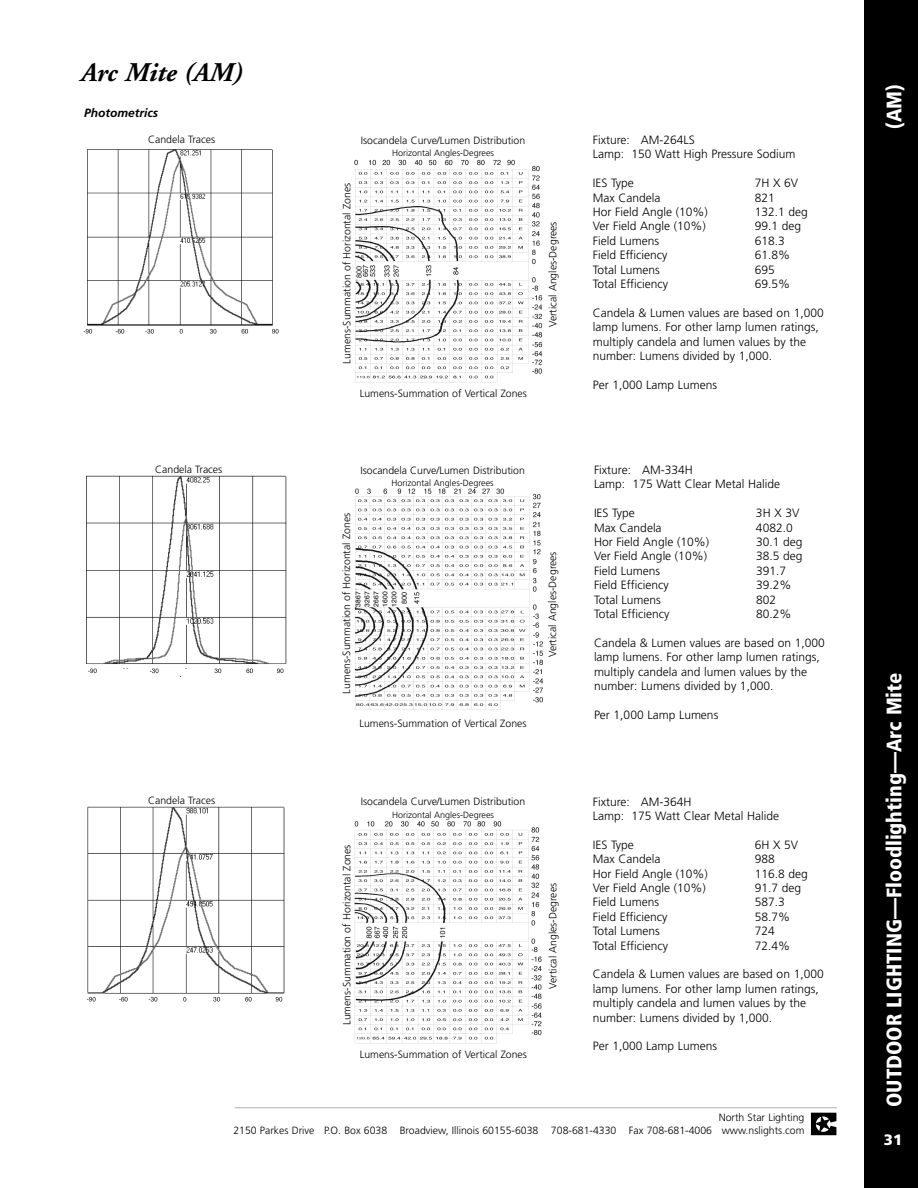
<style>
.page{position:relative;width:918px;height:1188px;background:#fff}
.page>*{position:absolute;margin:0;border:0;box-sizing:border-box;transform-origin:0 0}
.t1{font:italic 700 27px "Adobe Garamond";letter-spacing:-.005em;color:#000}
.t2{font:900 condensed 21px "Frutiger";color:#fff}
.t3{font:900 15px "Frutiger";color:#fff}
.t4{font:300 12px/14.4px "Frutiger";color:#000}
.t5{font:italic 700 12px "Frutiger";color:#000}
.t6{font:300 10.5px/12.6px "Frutiger";color:#000;text-align:right}
.t7{font:300 9px "Frutiger";color:#000}
.t8{font:6.75px/9px "Helvetica";color:#000;text-align:justify}
</style>
<div class="page">
<img style="left:354px;top:159px;width:189px;height:224px">
<img style="left:83px;top:149px;width:196px;height:185px">
<img style="left:354px;top:488px;width:190px;height:222px">
<img style="left:86px;top:475px;width:201px;height:199px">
<div style="left:108px;top:669px;width:29px;height:15px;background:#fff"></div>
<div style="left:179px;top:669px;width:20px;height:13px;background:#fff"></div>
<img style="left:354px;top:821px;width:188px;height:223px">
<img style="left:87px;top:806px;width:198px;height:196px">
<svg style="left:810px;top:1108px;width:27px;height:28px"></svg>
<img style="left:811px;top:1113px;width:25px;height:22px">
<hr style="left:235px;top:1107px;width:602px;height:1px;background:#b3b3b3">
<div style="left:864px;top:0;width:54px;height:1188px;background:#000"></div>
<h1 class="t1" style="left:81px;top:61px;width:163px">Arc Mite (AM)</h1>
<p class="t5" style="left:84px;top:108px;width:75px">Photometrics</p>
<p class="t6" style="left:148px;top:134px;width:68px">Candela Traces</p>
<p class="t6" style="left:361px;top:135px;width:166px">Isocandela Curve/Lumen Distribution</p>
<p class="t7" style="left:392px;top:149px;width:104px">Horizontal Angles-Degrees</p>
<p class="t6" style="left:341px;top:364px;width:182px;rotate:-90deg">Lumens-Summation of Horizontal Zones</p>
<p class="t6" style="left:360px;top:388px;width:169px">Lumens-Summation of Vertical Zones</p>
<p class="t6" style="left:547px;top:327px;width:107px;rotate:-90deg">Vertical Angles-Degrees</p>
<p class="t6" style="left:155px;top:464px;width:68px">Candela Traces</p>
<p class="t6" style="left:360px;top:465px;width:166px">Isocandela Curve/Lumen Distribution</p>
<p class="t7" style="left:392px;top:479px;width:104px">Horizontal Angles-Degrees</p>
<p class="t6" style="left:341px;top:694px;width:182px;rotate:-90deg">Lumens-Summation of Horizontal Zones</p>
<p class="t6" style="left:359px;top:718px;width:169px">Lumens-Summation of Vertical Zones</p>
<p class="t8" style="left:354px;top:607px;width:17px;rotate:-90deg">3867<br>3267<br>2667<br>1600<br>1200</p>
<p class="t6" style="left:179px;top:668px;width:4px">.</p>
<p class="t6" style="left:547px;top:657px;width:107px;rotate:-90deg">Vertical Angles-Degrees</p>
<p class="t6" style="left:148px;top:795px;width:68px">Candela Traces</p>
<p class="t6" style="left:361px;top:796px;width:166px">Isocandela Curve/Lumen Distribution</p>
<p class="t7" style="left:392px;top:811px;width:104px">Horizontal Angles-Degrees</p>
<p class="t6" style="left:341px;top:1025px;width:182px;rotate:-90deg">Lumens-Summation of Horizontal Zones</p>
<p class="t6" style="left:360px;top:1049px;width:169px">Lumens-Summation of Vertical Zones</p>
<p class="t6" style="left:547px;top:989px;width:107px;rotate:-90deg">Vertical Angles-Degrees</p>
<p class="t4" style="left:593px;top:134px;width:204px">Fixture: AM-264LS<br>Lamp: 150 Watt High Pressure Sodium</p>
<p class="t4" style="left:593px;top:177px;width:42px">IES Type</p>
<p class="t4" style="left:755px;top:177px;width:45px">7H X 6V</p>
<p class="t4" style="left:593px;top:191px;width:69px">Max Candela</p>
<p class="t4" style="left:755px;top:191px;width:22px">821</p>
<p class="t4" style="left:593px;top:206px;width:117px">Hor Field Angle (10%)</p>
<p class="t4" style="left:755px;top:206px;width:55px">132.1 deg</p>
<p class="t4" style="left:593px;top:220px;width:115px">Ver Field Angle (10%)</p>
<p class="t4" style="left:755px;top:220px;width:48px">99.1 deg</p>
<p class="t4" style="left:593px;top:234px;width:68px">Field Lumens</p>
<p class="t4" style="left:755px;top:234px;width:32px">618.3</p>
<p class="t4" style="left:593px;top:249px;width:76px">Field Efficiency</p>
<p class="t4" style="left:755px;top:249px;width:37px">61.8%</p>
<p class="t4" style="left:593px;top:263px;width:68px">Total Lumens</p>
<p class="t4" style="left:755px;top:263px;width:22px">695</p>
<p class="t4" style="left:593px;top:278px;width:77px">Total Efficiency</p>
<p class="t4" style="left:755px;top:278px;width:37px">69.5%</p>
<p class="t4" style="left:593px;top:306px;width:232px">Candela &amp; Lumen values are based on 1,000 lamp lumens. For other lamp lumen ratings, multiply candela and lumen values by the number: Lumens divided by 1,000.</p>
<p class="t4" style="left:593px;top:378px;width:126px">Per 1,000 Lamp Lumens</p>
<p class="t4" style="left:594px;top:464px;width:188px">Fixture: AM-334H<br>Lamp: 175 Watt Clear Metal Halide</p>
<p class="t4" style="left:594px;top:507px;width:42px">IES Type</p>
<p class="t4" style="left:756px;top:507px;width:45px">3H X 3V</p>
<p class="t4" style="left:594px;top:521px;width:69px">Max Candela</p>
<p class="t4" style="left:756px;top:521px;width:38px">4082.0</p>
<p class="t4" style="left:594px;top:536px;width:117px">Hor Field Angle (10%)</p>
<p class="t4" style="left:756px;top:536px;width:48px">30.1 deg</p>
<p class="t4" style="left:594px;top:550px;width:115px">Ver Field Angle (10%)</p>
<p class="t4" style="left:756px;top:550px;width:48px">38.5 deg</p>
<p class="t4" style="left:594px;top:564px;width:68px">Field Lumens</p>
<p class="t4" style="left:756px;top:564px;width:32px">391.7</p>
<p class="t4" style="left:594px;top:579px;width:76px">Field Efficiency</p>
<p class="t4" style="left:756px;top:579px;width:37px">39.2%</p>
<p class="t4" style="left:594px;top:593px;width:68px">Total Lumens</p>
<p class="t4" style="left:756px;top:593px;width:22px">802</p>
<p class="t4" style="left:594px;top:608px;width:77px">Total Efficiency</p>
<p class="t4" style="left:756px;top:608px;width:37px">80.2%</p>
<p class="t4" style="left:594px;top:636px;width:232px">Candela &amp; Lumen values are based on 1,000 lamp lumens. For other lamp lumen ratings, multiply candela and lumen values by the number: Lumens divided by 1,000.</p>
<p class="t4" style="left:594px;top:708px;width:126px">Per 1,000 Lamp Lumens</p>
<p class="t4" style="left:593px;top:795px;width:188px">Fixture: AM-364H<br>Lamp: 175 Watt Clear Metal Halide</p>
<p class="t4" style="left:593px;top:838px;width:42px">IES Type</p>
<p class="t4" style="left:755px;top:838px;width:45px">6H X 5V</p>
<p class="t4" style="left:593px;top:853px;width:69px">Max Candela</p>
<p class="t4" style="left:755px;top:853px;width:22px">988</p>
<p class="t4" style="left:593px;top:867px;width:117px">Hor Field Angle (10%)</p>
<p class="t4" style="left:755px;top:867px;width:55px">116.8 deg</p>
<p class="t4" style="left:593px;top:881px;width:115px">Ver Field Angle (10%)</p>
<p class="t4" style="left:755px;top:881px;width:48px">91.7 deg</p>
<p class="t4" style="left:593px;top:896px;width:68px">Field Lumens</p>
<p class="t4" style="left:755px;top:896px;width:32px">587.3</p>
<p class="t4" style="left:593px;top:910px;width:76px">Field Efficiency</p>
<p class="t4" style="left:755px;top:910px;width:37px">58.7%</p>
<p class="t4" style="left:593px;top:925px;width:68px">Total Lumens</p>
<p class="t4" style="left:755px;top:925px;width:22px">724</p>
<p class="t4" style="left:593px;top:939px;width:77px">Total Efficiency</p>
<p class="t4" style="left:755px;top:939px;width:37px">72.4%</p>
<p class="t4" style="left:593px;top:968px;width:232px">Candela &amp; Lumen values are based on 1,000 lamp lumens. For other lamp lumen ratings, multiply candela and lumen values by the number: Lumens divided by 1,000.</p>
<p class="t4" style="left:593px;top:1040px;width:126px">Per 1,000 Lamp Lumens</p>
<p class="t6" style="left:233px;top:1112px;width:573px">North Star Lighting<br>2150 Parkes Drive P.O. Box 6038 Broadview, Illinois 60155-6038 708-681-4330 Fax 708-681-4006 www.nslights.com</p>
<h2 class="t2" style="left:886px;top:129px;width:46px;rotate:-90deg">(AM)</h2>
<h2 class="t2" style="left:886px;top:1107px;width:436px;rotate:-90deg">OUTDOOR LIGHTING—Floodlighting—Arc Mite</h2>
<p class="t3" style="left:884px;top:1134px;width:20px">31</p>
</div>
